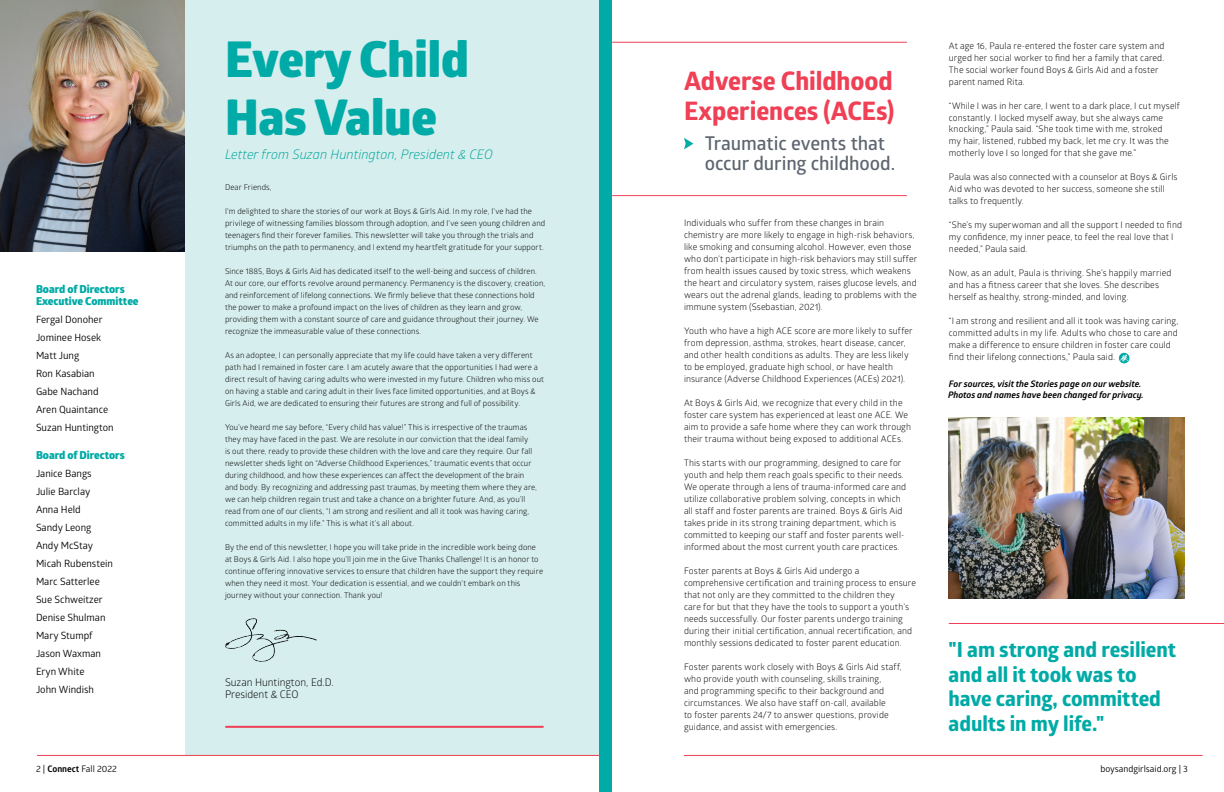
<style>
.page{position:relative;width:1224px;height:792px;background:#fff}
.page>*{position:absolute;margin:0;border:0;box-sizing:border-box;transform-origin:0 0}
.t1{font:800 49.4px/57.8px "Glober";color:#00aaa6}
.t2{font:700 25.5px/30.7px "Globerx";letter-spacing:-.005em;color:#ef4055}
.t3{font:700 20.9px/24.7px "Globerx";letter-spacing:-.005em;color:#00aaa6}
.t4{font:600 19px/20.7px "Glober";letter-spacing:-.005em;color:#5e6570}
.t5{font:italic 13.1px "Glober";color:#00a49a}
.t6{font:800 11px/11.6px "Glober";color:#00aaa6}
.t7{font:10.5px/12.6px "Glober";color:#000}
.t8{font:10px/18px "Glober";color:#000}
.t9{font:9px/12px "Glober";letter-spacing:.01em;color:#000}
.t10{font:italic 700 9px/11.6px "Glober";color:#000}
.t11{font:9px "Glober";color:#000}
.t12{font:8px/12px "Glober";letter-spacing:.01em;color:#000}
.s1{font-weight:700}
</style>
<div class="page">
<img style="left:0;top:0;width:185px;height:251px">
<hr style="left:684px;top:755px;width:519px;height:1px;background:#ef4055">
<div style="left:185px;top:0;width:427px;height:755px;background:#d6eeed"></div>
<hr style="left:226px;top:726px;width:317px;height:2px;background:#ef4055">
<hr style="left:37px;top:755px;width:575px;height:1px;background:#ef4055">
<div style="left:599px;top:0;width:13px;height:792px;background:#00aaa6"></div>
<img style="left:225px;top:618px;width:91px;height:44px">
<img style="left:949px;top:418px;width:235px;height:181px">
<svg style="left:1119px;top:353px;width:10px;height:10px"></svg>
<hr style="left:612px;top:42px;width:295px;height:1px;background:#ef4055">
<hr style="left:612px;top:195px;width:295px;height:1px;background:#ef4055">
<hr style="left:949px;top:623px;width:275px;height:1px;background:#ef4055">
<svg style="left:684px;top:138px;width:9px;height:11px"></svg>
<p class="t6" style="left:36px;top:284px;width:104px">Board of Directors<br>Executive Committee</p>
<p class="t8" style="left:36px;top:310px;width:79px">Fergal Donoher<br>Jominee Hosek<br>Matt Jung<br>Ron Kasabian<br>Gabe Nachand<br>Aren Quaintance<br>Suzan Huntington</p>
<p class="t6" style="left:36px;top:449px;width:90px">Board of Directors</p>
<p class="t8" style="left:36px;top:464px;width:79px">Janice Bangs<br>Julie Barclay<br>Anna Held<br>Sandy Leong<br>Andy McStay<br>Micah Rubenstein<br>Marc Satterlee<br>Sue Schweitzer<br>Denise Shulman<br>Mary Stumpf<br>Jason Waxman<br>Eryn White<br>John Windish</p>
<h1 class="t1" style="left:225px;top:31px;width:246px">Every Child<br>Has Value</h1>
<h3 class="t5" style="left:225px;top:145px;width:269px">Letter from Suzan Huntington, President &amp; CEO</h3>
<p class="t12" style="left:225px;top:181px;width:48px">Dear Friends,</p>
<p class="t12" style="left:225px;top:205px;width:322px">I'm delighted to share the stories of our work at Boys &amp; Girls Aid. In my role, I've had the privilege of witnessing families blossom through adoption, and I've seen young children and teenagers find their forever families. This newsletter will take you through the trials and triumphs on the path to permanency, and I extend my heartfelt gratitude for your support.</p>
<p class="t12" style="left:225px;top:265px;width:322px">Since 1885, Boys &amp; Girls Aid has dedicated itself to the well-being and success of children.<br>At our core, our efforts revolve around permanency. Permanency is the discovery, creation, and reinforcement of lifelong connections. We firmly believe that these connections hold the power to make a profound impact on the lives of children as they learn and grow, providing them with a constant source of care and guidance throughout their journey. We recognize the immeasurable value of these connections.</p>
<p class="t12" style="left:225px;top:349px;width:321px">As an adoptee, I can personally appreciate that my life could have taken a very different path had I remained in foster care. I am acutely aware that the opportunities I had were a direct result of having caring adults who were invested in my future. Children who miss out on having a stable and caring adult in their lives face limited opportunities, and at Boys &amp; Girls Aid, we are dedicated to ensuring their futures are strong and full of possibility.</p>
<p class="t12" style="left:225px;top:421px;width:314px">You’ve heard me say before, “Every child has value!” This is irrespective of the traumas they may have faced in the past. We are resolute in our conviction that the ideal family<br>is out there, ready to provide these children with the love and care they require. Our fall newsletter sheds light on “Adverse Childhood Experiences,” traumatic events that occur during childhood, and how these experiences can affect the development of the brain and body. By recognizing and addressing past traumas, by meeting them where they are, we can help children regain trust and take a chance on a brighter future. And, as you’ll read from one of our clients, “I am strong and resilient and all it took was having caring, committed adults in my life.” This is what it’s all about.</p>
<p class="t12" style="left:225px;top:541px;width:320px">By the end of this newsletter, I hope you will take pride in the incredible work being done at Boys &amp; Girls Aid. I also hope you’ll join me in the Give Thanks Challenge! It is an honor to continue offering innovative services to ensure that children have the support they require when they need it most. Your dedication is essential, and we couldn't embark on this journey without your connection. Thank you!</p>
<p class="t7" style="left:225px;top:675px;width:110px">Suzan Huntington, Ed.D.<br>President &amp; CEO</p>
<h2 class="t2" style="left:684px;top:65px;width:212px">Adverse Childhood<br>Experiences (ACEs)</h2>
<h3 class="t4" style="left:705px;top:132px;width:192px">Traumatic events that occur during childhood.</h3>
<p class="t9" style="left:684px;top:216px;width:235px">Individuals who suffer from these changes in brain chemistry are more likely to engage in high-risk behaviors, like smoking and consuming alcohol. However, even those who don’t participate in high-risk behaviors may still suffer from health issues caused by toxic stress, which weakens the heart and circulatory system, raises glucose levels, and wears out the adrenal glands, leading to problems with the immune system (Ssebastian, 2021).</p>
<p class="t9" style="left:684px;top:324px;width:230px">Youth who have a high ACE score are more likely to suffer from depression, asthma, strokes, heart disease, cancer, and other health conditions as adults. They are less likely to be employed, graduate high school, or have health insurance (Adverse Childhood Experiences (ACEs) 2021).</p>
<p class="t9" style="left:684px;top:396px;width:229px">At Boys &amp; Girls Aid, we recognize that every child in the foster care system has experienced at least one ACE. We aim to provide a safe home where they can work through their trauma without being exposed to additional ACEs.</p>
<p class="t9" style="left:684px;top:456px;width:224px">This starts with our programming, designed to care for youth and help them reach goals specific to their needs.<br>We operate through a lens of trauma-informed care and utilize collaborative problem solving, concepts in which all staff and foster parents are trained. Boys &amp; Girls Aid takes pride in its strong training department, which is committed to keeping our staff and foster parents well&shy;informed about the most current youth care practices.</p>
<p class="t9" style="left:684px;top:564px;width:233px">Foster parents at Boys &amp; Girls Aid undergo a comprehensive certification and training process to ensure that not only are they committed to the children they<br>care for but that they have the tools to support a youth’s needs successfully. Our foster parents undergo training during their initial certification, annual recertification, and monthly sessions dedicated to foster parent education.</p>
<p class="t9" style="left:684px;top:660px;width:219px">Foster parents work closely with Boys &amp; Girls Aid staff, who provide youth with counseling, skills training,<br>and programming specific to their background and circumstances. We also have staff on-call, available<br>to foster parents 24/7 to answer questions, provide guidance, and assist with emergencies.</p>
<p class="t9" style="left:949px;top:39px;width:217px">At age 16, Paula re-entered the foster care system and urged her social worker to find her a family that cared.<br>The social worker found Boys &amp; Girls Aid and a foster parent named Rita.</p>
<p class="t9" style="left:949px;top:99px;width:233px">“While I was in her care, I went to a dark place, I cut myself constantly. I locked myself away, but she always came knocking,” Paula said. “She took time with me, stroked<br>my hair, listened, rubbed my back, let me cry. It was the motherly love I so longed for that she gave me.”</p>
<p class="t9" style="left:949px;top:171px;width:230px">Paula was also connected with a counselor at Boys &amp; Girls<br>Aid who was devoted to her success, someone she still talks to frequently.</p>
<p class="t9" style="left:949px;top:219px;width:235px">“She’s my superwoman and all the support I needed to find my confidence, my inner peace, to feel the real love that I needed,” Paula said.</p>
<p class="t9" style="left:949px;top:267px;width:224px">Now, as an adult, Paula is thriving. She’s happily married and has a fitness career that she loves. She describes herself as healthy, strong-minded, and loving.</p>
<p class="t9" style="left:949px;top:315px;width:231px">“I am strong and resilient and all it took was having caring, committed adults in my life. Adults who chose to care and make a difference to ensure children in foster care could find their lifelong connections,” Paula said.</p>
<p class="t10" style="left:948px;top:378px;width:197px">For sources, visit the Stories page on our website.<br>Photos and names have been changed for privacy.</p>
<h3 class="t3" style="left:949px;top:637px;width:229px">"I am strong and resilient and all it took was to have caring, committed adults in my life."</h3>
<p class="t11" style="left:36px;top:762px;width:82px">2 | <span class="s1">Connect</span> Fall 2022</p>
<p class="t11" style="left:1100px;top:762px;width:89px">boysandgirlsaid.org | 3</p>
</div>
